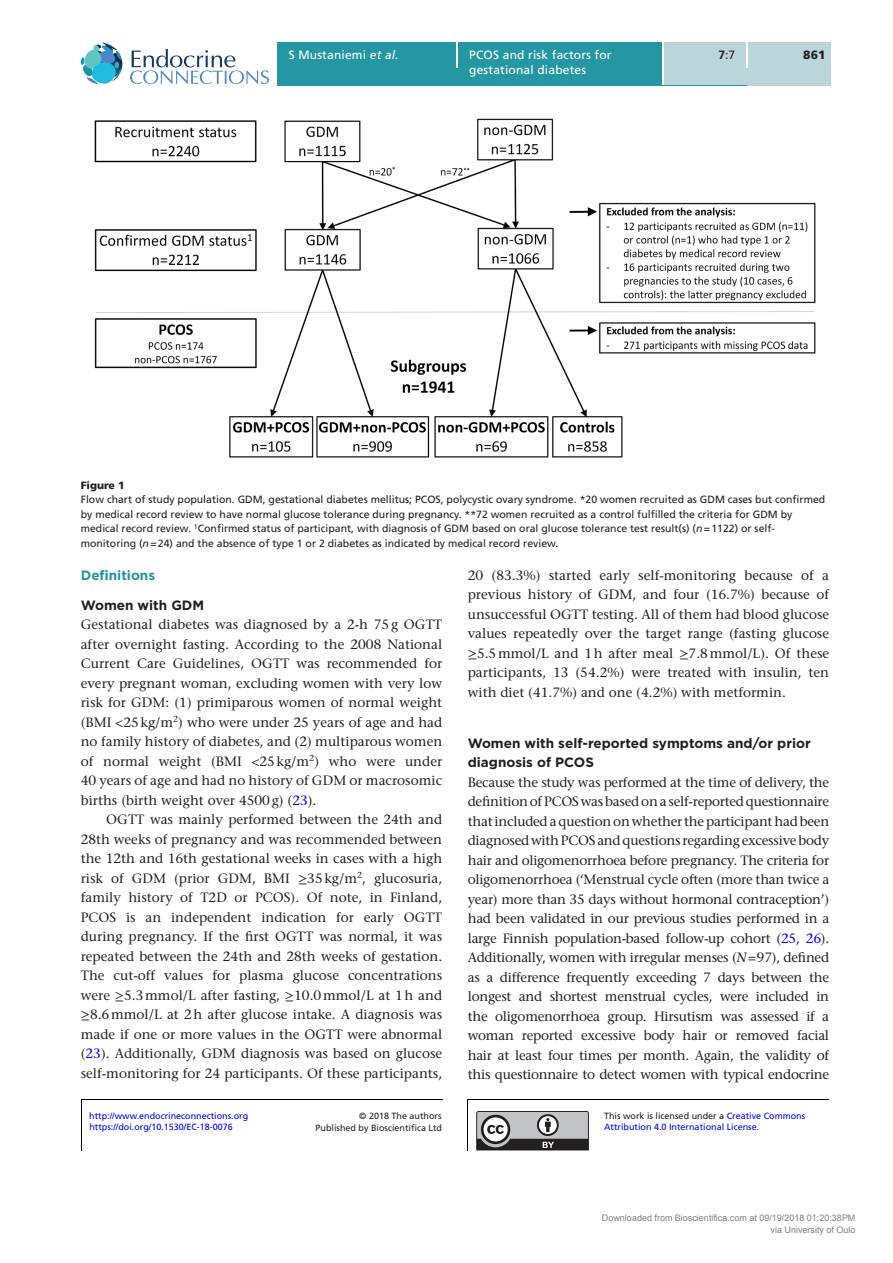
<style>
.page{position:relative;width:893px;height:1263px;background:#fff}
.page>*{position:absolute;margin:0;border:0;box-sizing:border-box;transform-origin:0 0}
.TXT{font:500 13.5px/19.5px "Stone Serif Std";letter-spacing:-.01em;color:#231f20;text-align:justify}
.TXI{font:500 13.5px/19.5px "Stone Serif Std";color:#231f20;text-align:justify}
.H3-H2{font:700 13.5px/19.5px "Gotham";color:#231f20}
.t1{font:700 13.5px "Gotham";color:#2195a3}
.t2{font:12px/14.7px "Frutiger LT Std";letter-spacing:.015em;color:#fff}
.t3{font:12px "Frutiger LT Std";color:#231f20}
.PagNum{font:900 12px "Frutiger LT Std";color:#231f20}
.FC{font:10.5px/14.7px "Frutiger LT Std";color:#231f20}
.FC-2{font:900 10.5px "Frutiger LT Std";color:#231f20}
.TXT-2{font:9px "Frutiger LT Std";color:#00f}
.t4{font:9px/11.9px "Frutiger LT Std";color:#231f20;text-align:right}
.t5{font:9px/12px "Arial";color:#808080;text-align:right}
.s1{font-style:italic}
.s2{font-weight:700}
.s3{color:#00f}
.s4{font-family:"STIX General";font-weight:400}
</style>
<div class="page">
<svg style="left:130px;top:49px;width:139px;height:35px"></svg>
<svg style="left:81px;top:43px;width:41px;height:41px"></svg>
<div style="left:277px;top:51px;width:554px;height:34px;background:#2597a2"></div>
<div style="left:277px;top:43px;width:179px;height:8px;background:#2597a2"></div>
<hr style="left:456px;top:43px;width:2px;height:25px;background:#fff">
<div style="left:458px;top:43px;width:205px;height:42px;background:#2597a2"></div>
<hr style="left:663px;top:43px;width:1px;height:42px;background:#fff">
<div style="left:664px;top:43px;width:83px;height:42px;background:#bbd6da"></div>
<div style="left:747px;top:68px;width:84px;height:17px;background:#bbd6da"></div>
<div style="left:748px;top:43px;width:83px;height:25px;background:#bbd6da"></div>
<hr style="left:746px;top:43px;width:2px;height:25px;background:#fff">
<img style="left:94px;top:118px;width:722px;height:340px">
<hr style="left:468px;top:1099px;width:1px;height:52px;background:#000">
<hr style="left:468px;top:1099px;width:361px;height:1px;background:#000">
<hr style="left:81px;top:1099px;width:1px;height:52px;background:#000">
<hr style="left:81px;top:1099px;width:361px;height:1px;background:#000">
<svg style="left:476px;top:1111px;width:113px;height:39px;background:#8d8c8d"></svg>
<p class="t2" style="left:289px;top:48px;width:112px">S Mustaniemi <span class="s1">et al.</span></p>
<p class="t2" style="left:469px;top:48px;width:144px">PCOS and risk factors for gestational diabetes</p>
<p class="t3" style="left:718px;top:48px;width:18px"><span class="s2">7</span>:7</p>
<p class="PagNum" style="left:803px;top:48px;width:24px">861</p>
<p class="FC-2" style="left:81px;top:479px;width:45px">Figure 1</p>
<p class="FC" style="left:81px;top:492px;width:746px">Flow chart of study population. GDM, gestational diabetes mellitus; PCOS, polycystic ovary syndrome. *20 women recruited as GDM cases but confirmed by medical record review to have normal glucose tolerance during pregnancy. **72 women recruited as a control fulfilled the criteria for GDM by medical record review. <sup>1</sup>Confirmed status of participant, with diagnosis of GDM based on oral glucose tolerance test result(s) (<span class="s1">n</span>=1122) or self&shy;monitoring (<span class="s1">n</span>=24) and the absence of type 1 or 2 diabetes as indicated by medical record review.</p>
<h2 class="t1" style="left:81px;top:567px;width:76px">Definitions</h2>
<p class="H3-H2" style="left:81px;top:595px;width:125px">Women with GDM</p>
<p class="TXT" style="left:81px;top:615px;width:363px">Gestational diabetes was diagnosed by a 2-h 75g OGTT after overnight fasting. According to the 2008 National Current Care Guidelines, OGTT was recommended for every pregnant woman, excluding women with very low risk for GDM: (1) primiparous women of normal weight (BMI &lt;25kg/m<sup>2</sup>) who were under 25 years of age and had no family history of diabetes, and (2) multiparous women of normal weight (BMI &lt;25kg/m<sup>2</sup>) who were under 40 years of age and had no history of GDM or macrosomic births (birth weight over 4500g) (<span class="s3">23</span>).</p>
<p class="TXI" style="left:81px;top:810px;width:363px;text-indent:26px">OGTT was mainly performed between the 24th and 28th weeks of pregnancy and was recommended between the 12th and 16th gestational weeks in cases with a high risk of GDM (prior GDM, BMI <span class="s4">≥</span>35kg/m<sup>2</sup>, glucosuria, family history of T2D or PCOS). Of note, in Finland, PCOS is an independent indication for early OGTT during pregnancy. If the first OGTT was normal, it was repeated between the 24th and 28th weeks of gestation.<br>The cut-off values for plasma glucose concentrations were <span class="s4">≥</span>5.3mmol/L after fasting, <span class="s4">≥</span>10.0mmol/L at 1h and <span class="s4">≥</span>8.6mmol/L at 2h after glucose intake. A diagnosis was made if one or more values in the OGTT were abnormal (<span class="s3">23</span>). Additionally, GDM diagnosis was based on glucose self-monitoring for 24 participants. Of these participants,</p>
<p class="TXI" style="left:468px;top:565px;width:363px">20 (83.3%) started early self-monitoring because of a previous history of GDM, and four (16.7%) because of unsuccessful OGTT testing. All of them had blood glucose values repeatedly over the target range (fasting glucose <span class="s4">≥</span>5.5mmol/L and 1h after meal <span class="s4">≥</span>7.8mmol/L). Of these participants, 13 (54.2%) were treated with insulin, ten with diet (41.7%) and one (4.2%) with metformin.</p>
<h3 class="H3-H2" style="left:468px;top:733px;width:344px">Women with self-reported symptoms and/or prior diagnosis of PCOS</h3>
<p class="TXT" style="left:468px;top:772px;width:363px">Because the study was performed at the time of delivery, the definition of PCOS was based on a self-reported questionnaire that included a question on whether the participant had been diagnosed with PCOS and questions regarding excessive body hair and oligomenorrhoea before pregnancy. The criteria for oligomenorrhoea (‘Menstrual cycle often (more than twice a year) more than 35 days without hormonal contraception’) had been validated in our previous studies performed in a large Finnish population-based follow-up cohort (<span class="s3">25</span>, <span class="s3">26</span>).<br>Additionally, women with irregular menses (<span class="s1">N</span>=97), defined as a difference frequently exceeding 7 days between the longest and shortest menstrual cycles, were included in the oligomenorrhoea group. Hirsutism was assessed if a woman reported excessive body hair or removed facial hair at least four times per month. Again, the validity of this questionnaire to detect women with typical endocrine</p>
<p class="t4" style="left:604px;top:1109px;width:203px">This work is licensed under a <span class="s3">Creative Commons</span></p>
<p class="TXT-2" style="left:89px;top:1110px;width:161px">http://www.endocrineconnections.org</p>
<p class="t4" style="left:315px;top:1110px;width:128px">© 2018 The authors<br>Published by Bioscientifica Ltd</p>
<p class="TXT-2" style="left:89px;top:1121px;width:145px">https://doi.org/10.1530/EC-18-0076</p>
<p class="TXT-2" style="left:604px;top:1121px;width:157px">Attribution 4.0 International License.</p>
<p class="t5" style="left:602px;top:1213px;width:255px">Downloaded from Bioscientifica.com at 09/19/2018 01:20:38PM via University of Oulo</p>
</div>
